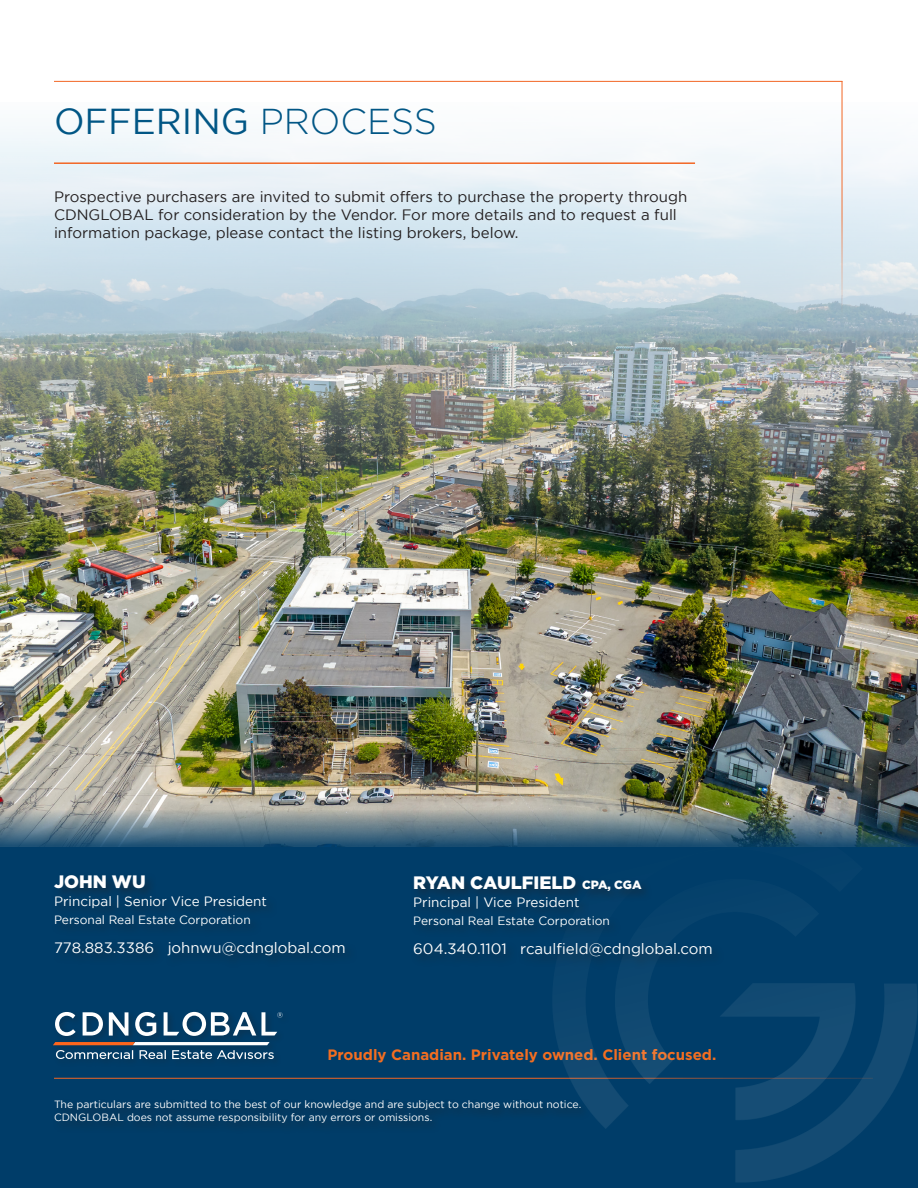
<style>
.page{position:relative;width:918px;height:1188px;background:#fff}
.page>*{position:absolute;margin:0;border:0;box-sizing:border-box;transform-origin:0 0}
.t1{font:36px "Gotham";color:#015685}
.t2{font:900 18px "Gotham";color:#fff}
.t3{font:15px/18px "Gotham";color:#231f20}
.t4{font:15px "Gotham";color:#fff}
.t5{font:700 15px "Gotham";color:#f36e21}
.t6{font:13.5px "Gotham";color:#fff}
.t7{font:12px "Gotham";color:#fff}
.t8{font:10.5px/12.6px "Gotham";color:#fff}
.s1{font-weight:300}
.s2{font-size:12px}
</style>
<div class="page">
<div style="left:0;top:757px;width:918px;height:431px;background:#003d69"></div>
<img style="left:0;top:102px;width:918px;height:707px">
<hr style="left:54px;top:162px;width:641px;height:2px;background:#f26624">
<div style="left:52px;top:1098px;width:539px;height:37px;background:#023a63"></div>
<hr style="left:54px;top:1078px;width:819px;height:1px;background:#f26624">
<hr style="left:54px;top:81px;width:788px;height:1px;background:#f26624">
<hr style="left:842px;top:81px;width:1px;height:235px;background:#f26624">
<svg style="left:83px;top:1012px;width:20px;height:24px"></svg>
<svg style="left:164px;top:1012px;width:119px;height:24px"></svg>
<svg style="left:109px;top:1012px;width:19px;height:24px"></svg>
<svg style="left:55px;top:1012px;width:21px;height:24px"></svg>
<svg style="left:135px;top:1012px;width:21px;height:24px"></svg>
<svg style="left:53px;top:1042px;width:221px;height:17px"></svg>
<svg style="left:0;top:809px;width:918px;height:38px"></svg>
<div style="left:411px;top:874px;width:313px;height:96px;background:#023b64"></div>
<img style="left:553px;top:817px;width:365px;height:365px">
<p class="t1" style="left:54px;top:102px;width:385px">OFFERING <span class="s1">PROCESS</span></p>
<p class="t3" style="left:54px;top:187px;width:635px">Prospective purchasers are invited to submit offers to purchase the property through<br>CDNGLOBAL for consideration by the Vendor. For more details and to request a full information package, please contact the listing brokers, below.</p>
<p class="t2" style="left:54px;top:872px;width:93px">JOHN WU</p>
<p class="t6" style="left:54px;top:894px;width:215px">Principal | Senior Vice President</p>
<p class="t7" style="left:54px;top:914px;width:198px">Personal Real Estate Corporation</p>
<p class="t4" style="left:54px;top:940px;width:293px">778.883.3386 johnwu@cdnglobal.com</p>
<p class="t2" style="left:413px;top:872px;width:230px">RYAN CAULFIELD <span class="s2">CPA, CGA</span></p>
<p class="t6" style="left:413px;top:895px;width:168px">Principal | Vice President</p>
<p class="t7" style="left:413px;top:914px;width:198px">Personal Real Estate Corporation</p>
<p class="t4" style="left:413px;top:940px;width:301px">604.340.1101 rcaulfield@cdnglobal.com</p>
<p class="t5" style="left:328px;top:1046px;width:390px">Proudly Canadian. Privately owned. Client focused.</p>
<p class="t8" style="left:54px;top:1098px;width:529px">The particulars are submitted to the best of our knowledge and are subject to change without notice.<br>CDNGLOBAL does not assume responsibility for any errors or omissions.</p>
</div>
